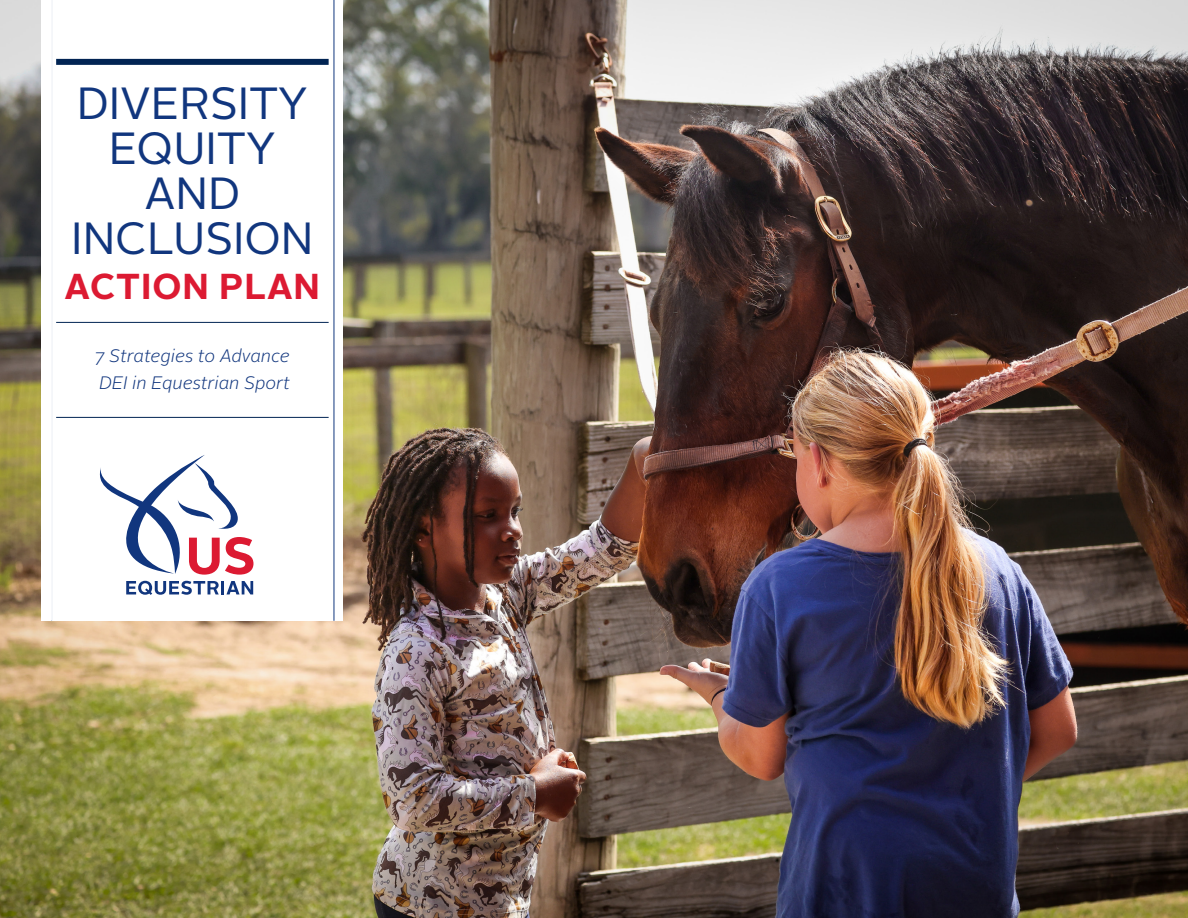
<style>
.page{position:relative;width:1188px;height:918px;background:#fff}
.page>*{position:absolute;margin:0;border:0;box-sizing:border-box;transform-origin:0 0}
.t1{font:45px "Alright Sans";color:#11367e}
.t2{font:700 36px "Alright Sans";letter-spacing:.025em;color:#dc1a32}
.t3{font:italic 300 18px/27px "Alright Sans";letter-spacing:.005em;color:#11367e}
</style>
<div class="page">
<img style="left:0;top:1px;width:1188px;height:916px">
<div style="left:41px;top:0;width:302px;height:621px;background:#fff"></div>
<svg style="left:100px;top:455px;width:153px;height:120px"></svg>
<svg style="left:126px;top:581px;width:127px;height:14px"></svg>
<div style="left:56px;top:59px;width:273px;height:6px;background:#012453"></div>
<hr style="left:56px;top:322px;width:273px;height:1px;background:#012453">
<hr style="left:56px;top:417px;width:273px;height:1px;background:#012453">
<hr style="left:334px;top:0;width:1px;height:621px;background:#11367e">
<p class="t1" style="left:77px;top:73px;width:233px">DIVERSITY</p>
<p class="t1" style="left:109px;top:118px;width:169px">EQUITY</p>
<p class="t1" style="left:144px;top:163px;width:97px">AND</p>
<p class="t1" style="left:71px;top:208px;width:244px">INCLUSION</p>
<p class="t2" style="left:65px;top:261px;width:257px">ACTION PLAN</p>
<p class="t3" style="left:95px;top:342px;width:197px">7 Strategies to Advance<br>DEI in Equestrian Sport</p>
</div>
